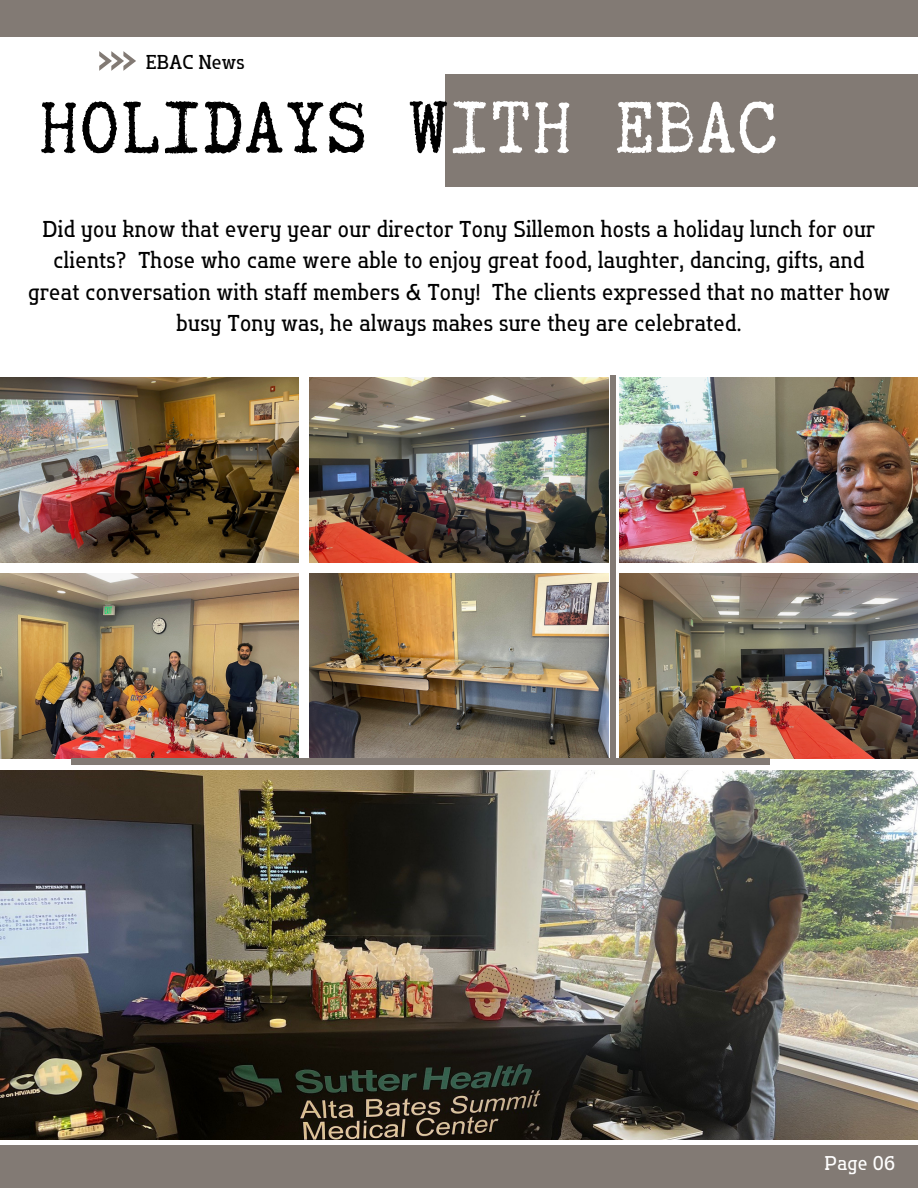
<style>
.page{position:relative;width:918px;height:1188px;background:#fff}
.page>*{position:absolute;margin:0;border:0;box-sizing:border-box;transform-origin:0 0}
.t1{font:87.3px "Truetypewriter Polygl OTT";letter-spacing:.025em;color:#000}
.t2{font:22.95px/31.5px "Flatory Slab 400 Semi Cond";letter-spacing:.02em;color:#000;text-align:center}
.t3{font:20.1px "Flatory Slab 400 Semi Cond";letter-spacing:.015em;color:#000}
.t4{font:19.95px "Flatory Slab 400 Semi Cond";letter-spacing:.02em;color:#fff}
.s1{color:#fff}
</style>
<div class="page">
<img style="left:0;top:770px;width:918px;height:369px">
<img style="left:0;top:378px;width:298px;height:184px">
<img style="left:309px;top:573px;width:300px;height:186px">
<img style="left:0;top:573px;width:298px;height:186px">
<img style="left:309px;top:378px;width:300px;height:184px">
<img style="left:620px;top:378px;width:298px;height:184px">
<img style="left:620px;top:573px;width:298px;height:186px">
<svg style="left:99px;top:51px;width:37px;height:19px"></svg>
<div style="left:0;top:0;width:918px;height:37px;background:#827a74"></div>
<div style="left:0;top:1145px;width:918px;height:43px;background:#827a74"></div>
<div style="left:71px;top:759px;width:698px;height:6px;background:#827a74"></div>
<div style="left:446px;top:74px;width:472px;height:112px;background:#827a74"></div>
<div style="left:611px;top:375px;width:5px;height:390px;background:#827a74"></div>
<p class="t3" style="left:146px;top:50px;width:100px">EBAC News</p>
<p class="t1" style="left:39px;top:82px;width:739px">HOLIDAYS W<span class="s1">ITH EBAC</span></p>
<p class="t2" style="left:28px;top:213px;width:863px">Did you know that every year our director Tony Sillemon hosts a holiday lunch for our clients? Those who came were able to enjoy great food, laughter, dancing, gifts, and great conversation with staff members &amp; Tony! The clients expressed that no matter how busy Tony was, he always makes sure they are celebrated.</p>
<p class="t4" style="left:825px;top:1152px;width:72px">Page 06</p>
</div>
